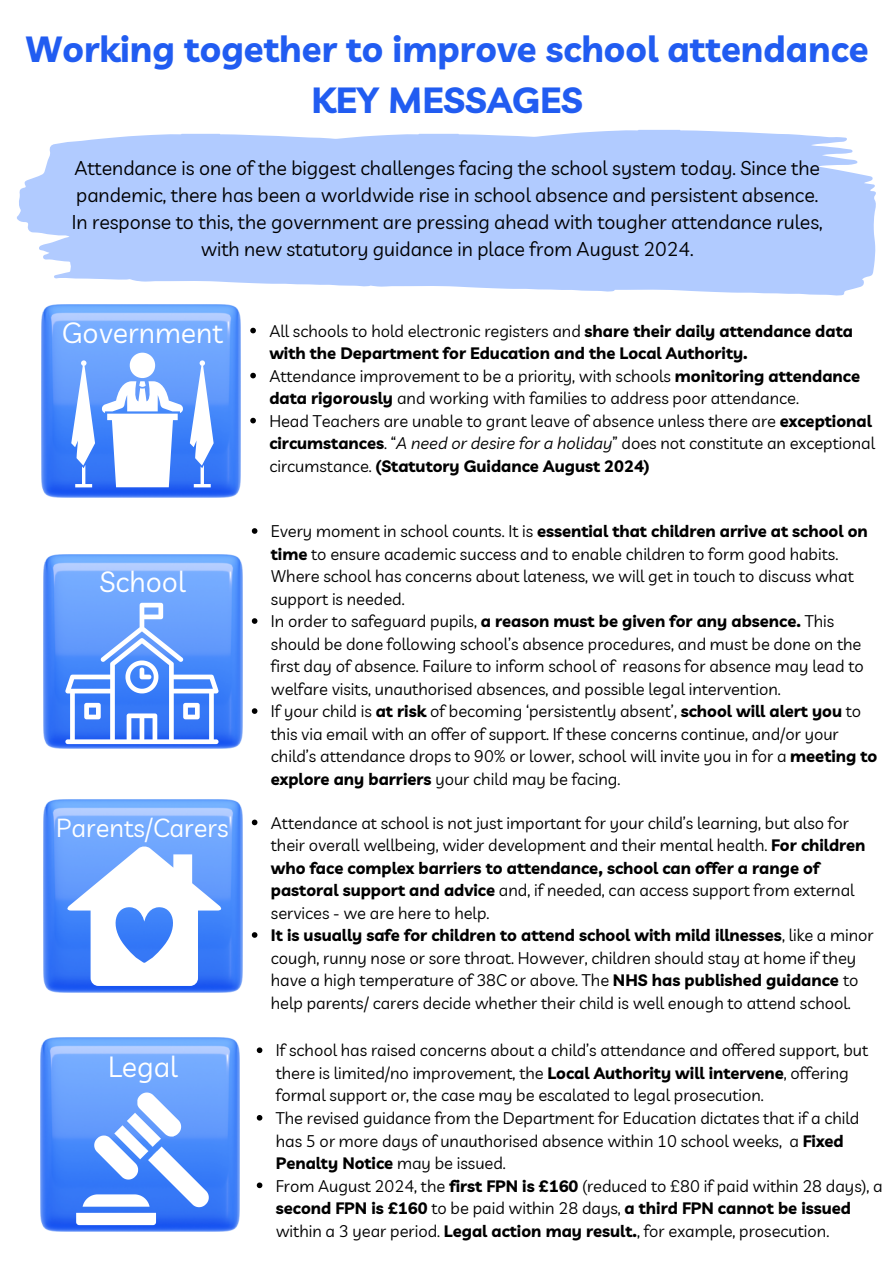
<style>
.page{position:relative;width:894px;height:1264px;background:#fff}
.page>*{position:absolute;margin:0;border:0;box-sizing:border-box;transform-origin:0 0}
.t1{font:700 36.3px/50.6px "Livvic";color:#215cf1;text-align:center}
.t2{font:28.5px "Livvic";color:#fff}
.t3{font:25.5px "Livvic";color:#fff}
.t4{font:19.5px/27px "Livvic";color:#000;text-align:center}
.t5{font:16.5px/22.5px "Livvic";color:#000}
.t6{font:700 16.5px/22.5px "Livvic";color:#000}
.s1{font-weight:400}
.s2{font-weight:700}
.s3{font-style:italic}
</style>
<div class="page">
<img style="left:42px;top:304px;width:199px;height:194px">
<svg style="left:17px;top:134px;width:231px;height:149px;background:#bbd1ff"></svg>
<div style="left:248px;top:134px;width:211px;height:153px;background:#b1cbff"></div>
<svg style="left:459px;top:130px;width:417px;height:165px;background:#b6ceff"></svg>
<svg style="left:190px;top:360px;width:23px;height:127px"></svg>
<svg style="left:71px;top:360px;width:24px;height:127px"></svg>
<svg style="left:101px;top:352px;width:82px;height:135px"></svg>
<img style="left:43px;top:554px;width:199px;height:194px">
<img style="left:43px;top:799px;width:199px;height:193px">
<img style="left:41px;top:1037px;width:199px;height:193px">
<svg style="left:65px;top:602px;width:153px;height:142px"></svg>
<svg style="left:66px;top:845px;width:156px;height:140px"></svg>
<svg style="left:76px;top:1092px;width:133px;height:133px"></svg>
<svg style="left:250px;top:328px;width:6px;height:5px"></svg>
<svg style="left:250px;top:373px;width:6px;height:5px"></svg>
<svg style="left:250px;top:418px;width:6px;height:5px"></svg>
<svg style="left:252px;top:528px;width:5px;height:6px"></svg>
<svg style="left:252px;top:618px;width:5px;height:6px"></svg>
<svg style="left:252px;top:708px;width:5px;height:6px"></svg>
<svg style="left:252px;top:819px;width:5px;height:6px"></svg>
<svg style="left:252px;top:932px;width:5px;height:5px"></svg>
<svg style="left:257px;top:1047px;width:5px;height:6px"></svg>
<svg style="left:257px;top:1115px;width:5px;height:5px"></svg>
<svg style="left:257px;top:1182px;width:5px;height:6px"></svg>
<p class="t1" style="left:26px;top:23px;width:844px">Working together to improve school attendance<br>KEY MESSAGES</p>
<h4 class="t4" style="left:72px;top:154px;width:752px">Attendance is one of the biggest challenges facing the school system today. Since the pandemic, there has been a worldwide rise in school absence and persistent absence.<br>In response to this, the government are pressing ahead with tougher attendance rules, with new statutory guidance in place from August 2024.</h4>
<p class="t2" style="left:62px;top:314px;width:162px">Government</p>
<p class="t2" style="left:99px;top:563px;width:88px">School</p>
<p class="t3" style="left:56px;top:811px;width:174px">Parents/Carers</p>
<p class="t2" style="left:108px;top:1048px;width:71px">Legal</p>
<h2 class="t6" style="left:269px;top:319px;width:585px"><span class="s1">All schools to hold electronic registers and</span> share their daily attendance data with the Department for Education and the Local Authority.</h2>
<p class="t5" style="left:269px;top:364px;width:592px">Attendance improvement to be a priority, with schools <span class="s2">monitoring attendance data rigorously</span> and working with families to address poor attendance.</p>
<p class="t5" style="left:269px;top:409px;width:607px">Head Teachers are unable to grant leave of absence unless there are <span class="s2">exceptional circumstances</span>. “<span class="s3">A need or desire for a holiday</span>” does not constitute an exceptional circumstance. <span class="s2">(Statutory Guidance August 2024)</span></p>
<p class="t5" style="left:271px;top:519px;width:598px">Every moment in school counts. It is <span class="s2">essential that children arrive at school on time</span> to ensure academic success and to enable children to form good habits.<br>Where school has concerns about lateness, we will get in touch to discuss what support is needed.</p>
<p class="t5" style="left:271px;top:609px;width:594px">In order to safeguard pupils, <span class="s2">a reason must be given for any absence.</span> This should be done following school’s absence procedures, and must be done on the first day of absence. Failure to inform school of reasons for absence may lead to welfare visits, unauthorised absences, and possible legal intervention.</p>
<p class="t5" style="left:271px;top:699px;width:608px">If your child is <span class="s2">at risk</span> of becoming ‘persistently absent’, <span class="s2">school will alert you</span> to this via email with an offer of support. If these concerns continue, and/or your child’s attendance drops to 90% or lower, school will invite you in for a <span class="s2">meeting to explore any barriers</span> your child may be facing.</p>
<h2 class="t5" style="left:271px;top:811px;width:596px">Attendance at school is not just important for your child’s learning, but also for their overall wellbeing, wider development and their mental health. <span class="s2">For children who face complex barriers to attendance, school can offer a range of pastoral support and advice</span> and, if needed, can access support from external services - we are here to help.</h2>
<p class="t5" style="left:271px;top:923px;width:604px"><span class="s2">It is usually safe for children to attend school with mild illnesses</span>, like a minor cough, runny nose or sore throat. However, children should stay at home if they have a high temperature of 38C or above. The <span class="s2">NHS has published guidance</span> to help parents/ carers decide whether their child is well enough to attend school.</p>
<p class="t5" style="left:276px;top:1038px;width:593px">If school has raised concerns about a child’s attendance and offered support, but there is limited/no improvement, the <span class="s2">Local Authority will intervene</span>, offering formal support or, the case may be escalated to legal prosecution.</p>
<h3 class="t5" style="left:276px;top:1106px;width:585px">The revised guidance from the Department for Education dictates that if a child has 5 or more days of unauthorised absence within 10 school weeks, a <span class="s2">Fixed<br>Penalty Notice</span> may be issued.</h3>
<p class="t5" style="left:276px;top:1173px;width:608px">From August 2024, the <span class="s2">first FPN is £160</span> (reduced to £80 if paid within 28 days), a <span class="s2">second FPN is £160</span> to be paid within 28 days, <span class="s2">a third FPN cannot be issued </span>within a 3 year period. <span class="s2">Legal action may result.</span>, for example, prosecution.</p>
</div>
